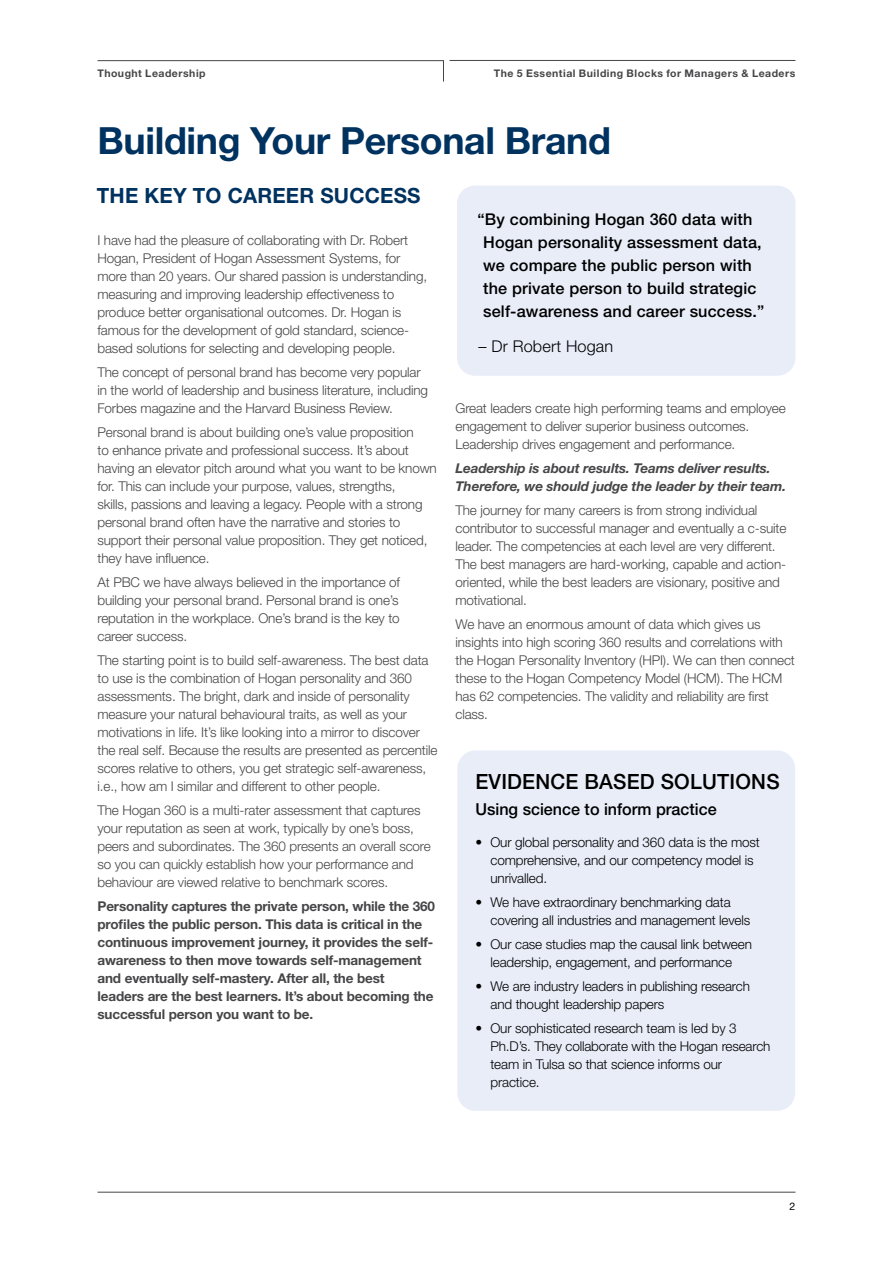
<style>
.page{position:relative;width:893px;height:1263px;background:#fff}
.page>*{position:absolute;margin:0;border:0;box-sizing:border-box;transform-origin:0 0}
.t1{font:700 37.5px "Helvetica Neue LT Std";letter-spacing:-.01em;color:#003260}
.t2{font:500 21px "Helvetica Neue LT Std";letter-spacing:.01em;color:#000}
.t3{font:700 21px "Helvetica Neue LT Std";letter-spacing:.01em;color:#003260}
.t4{font:500 16.5px "Helvetica Neue LT Std";color:#000}
.t5{font:500 16.2px/23px "Helvetica Neue LT Std";letter-spacing:.01em;color:#000}
.t6{font:300 16.2px "Helvetica Neue LT Std";letter-spacing:.01em;color:#000}
.t7{font:300 13.5px/18px "Helvetica Neue LT Std";letter-spacing:-.01em;color:#464547}
.t8{font:300 13.5px/18px "Helvetica Neue LT Std";letter-spacing:-.01em;color:#000}
.t9{font:700 13.5px/18px "Helvetica Neue LT Std";letter-spacing:-.01em;color:#464547}
.t10{font:italic 700 13.5px/18px "Helvetica Neue LT Std";letter-spacing:-.01em;color:#464547}
.t11{font:700 10.5px "Helvetica Neue LT Std";letter-spacing:.045em;color:#464547}
.t12{font:10.5px "Helvetica Neue LT Std";color:#000}
</style>
<div class="page">
<svg style="left:97px;top:60px;width:347px;height:22px"></svg>
<hr style="left:449px;top:60px;width:346px;height:1px;background:#464547">
<hr style="left:98px;top:1192px;width:697px;height:1px;background:#464547">
<div style="left:457px;top:186px;width:338px;height:190px;background:#e8edf8;border-radius:18px"></div>
<div style="left:457px;top:750px;width:338px;height:361px;background:#e8edf8;border-radius:18px"></div>
<p class="t11" style="left:98px;top:67px;width:110px">Thought Leadership</p>
<p class="t11" style="left:494px;top:67px;width:303px">The 5 Essential Building Blocks for Managers &amp; Leaders</p>
<h1 class="t1" style="left:98px;top:118px;width:515px">Building Your Personal Brand</h1>
<h2 class="t3" style="left:97px;top:183px;width:325px">THE KEY TO CAREER SUCCESS</h2>
<p class="t7" style="left:98px;top:231px;width:331px">I have had the pleasure of collaborating with Dr. Robert Hogan, President of Hogan Assessment Systems, for more than 20 years. Our shared passion is understanding, measuring and improving leadership effectiveness to produce better organisational outcomes. Dr. Hogan is famous for the development of gold standard, science&shy;based solutions for selecting and developing people.</p>
<p class="t7" style="left:98px;top:363px;width:332px">The concept of personal brand has become very popular in the world of leadership and business literature, including<br>Forbes magazine and the Harvard Business Review.</p>
<p class="t7" style="left:98px;top:423px;width:341px">Personal brand is about building one’s value proposition<br>to enhance private and professional success. It’s about having an elevator pitch around what you want to be known for. This can include your purpose, values, strengths,<br>skills, passions and leaving a legacy. People with a strong personal brand often have the narrative and stories to support their personal value proposition. They get noticed, they have influence.</p>
<p class="t7" style="left:98px;top:573px;width:304px;text-align:justify">At PBC we have always believed in the importance of building your personal brand. Personal brand is one’s reputation in the workplace. One’s brand is the key to career success.</p>
<p class="t7" style="left:98px;top:651px;width:341px">The starting point is to build self-awareness. The best data to use is the combination of Hogan personality and 360 assessments. The bright, dark and inside of personality measure your natural behavioural traits, as well as your motivations in life. It’s like looking into a mirror to discover the real self. Because the results are presented as percentile scores relative to others, you get strategic self-awareness, i.e., how am I similar and different to other people.</p>
<p class="t7" style="left:98px;top:801px;width:335px">The Hogan 360 is a multi-rater assessment that captures your reputation as seen at work, typically by one’s boss, peers and subordinates. The 360 presents an overall score so you can quickly establish how your performance and behaviour are viewed relative to benchmark scores.</p>
<p class="t9" style="left:98px;top:897px;width:339px">Personality captures the private person, while the 360 profiles the public person. This data is critical in the continuous improvement journey, it provides the self&shy;awareness to then move towards self-management and eventually self-mastery. After all, the best<br>leaders are the best learners. It’s about becoming the successful person you want to be.</p>
<p class="t5" style="left:483px;top:208px;width:283px;text-indent:-5px">“By combining Hogan 360 data with Hogan personality assessment data, we compare the public person with the private person to build strategic self-awareness and career success.”</p>
<p class="t6" style="left:479px;top:336px;width:136px">– Dr Robert Hogan</p>
<p class="t7" style="left:455px;top:399px;width:332px">Great leaders create high performing teams and employee engagement to deliver superior business outcomes.<br>Leadership drives engagement and performance.</p>
<p class="t10" style="left:455px;top:459px;width:332px">Leadership is about results. Teams deliver results.<br>Therefore, we should judge the leader by their team.</p>
<p class="t7" style="left:455px;top:501px;width:332px">The journey for many careers is from strong individual contributor to successful manager and eventually a c-suite leader. The competencies at each level are very different.<br>The best managers are hard-working, capable and action&shy;oriented, while the best leaders are visionary, positive and motivational.</p>
<p class="t7" style="left:455px;top:615px;width:341px">We have an enormous amount of data which gives us insights into high scoring 360 results and correlations with the Hogan Personality Inventory (HPI). We can then connect these to the Hogan Competency Model (HCM). The HCM has 62 competencies. The validity and reliability are first class.</p>
<h2 class="t2" style="left:475px;top:769px;width:306px">EVIDENCE BASED SOLUTIONS</h2>
<p class="t4" style="left:475px;top:799px;width:243px">Using science to inform practice</p>
<p class="t8" style="left:490px;top:833px;width:271px;text-indent:-15px">• Our global personality and 360 data is the most comprehensive, and our competency model is unrivalled.</p>
<p class="t8" style="left:490px;top:893px;width:261px;text-indent:-15px">• We have extraordinary benchmarking data covering all industries and management levels</p>
<p class="t8" style="left:475px;top:935px;width:278px;text-align:center">• Our case studies map the causal link between leadership, engagement, and performance</p>
<p class="t8" style="left:490px;top:977px;width:261px;text-indent:-15px">• We are industry leaders in publishing research and thought leadership papers</p>
<p class="t8" style="left:490px;top:1019px;width:282px;text-indent:-15px">• Our sophisticated research team is led by 3<br>Ph.D’s. They collaborate with the Hogan research team in Tulsa so that science informs our practice.</p>
<p class="t12" style="left:790px;top:1200px;width:7px">2</p>
</div>
